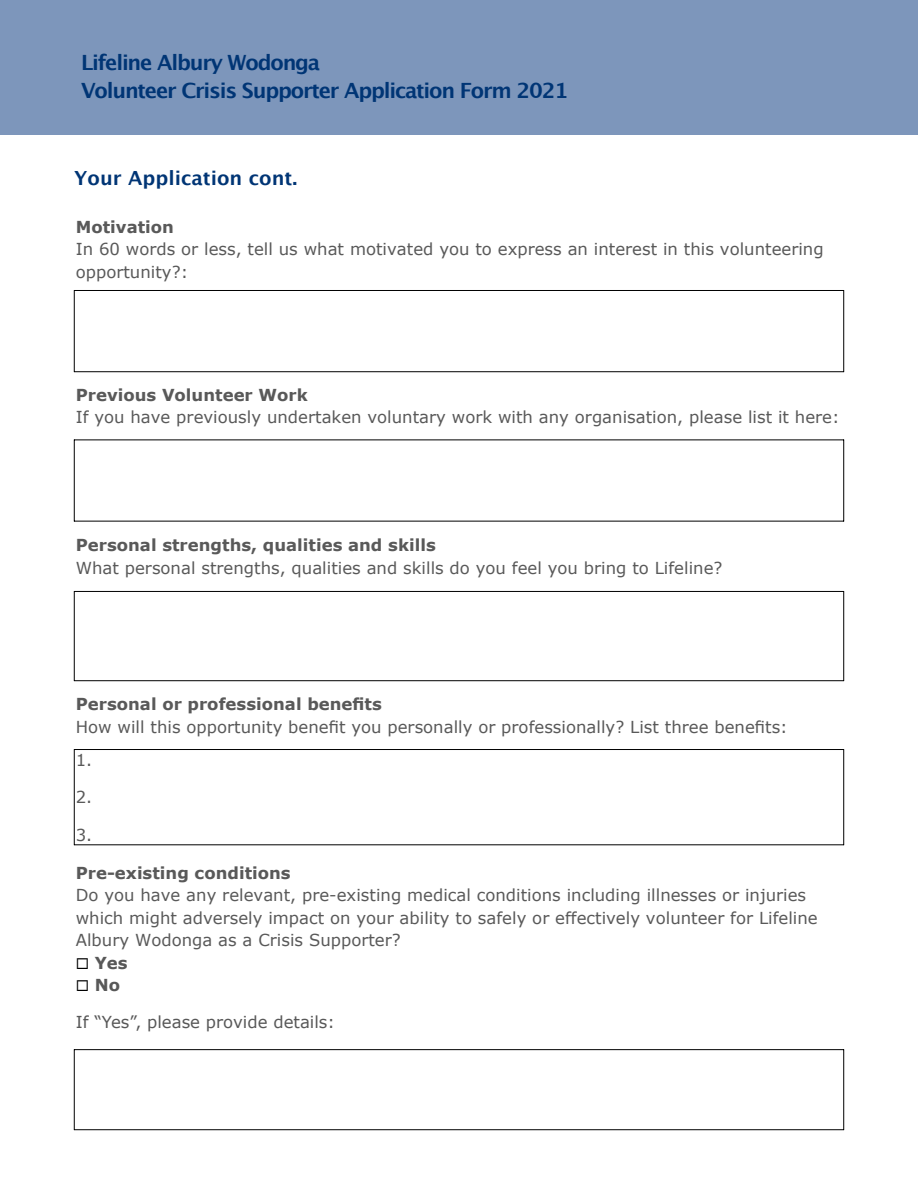
<style>
.page{position:relative;width:918px;height:1188px;background:#fff}
.page>*{position:absolute;margin:0;border:0;box-sizing:border-box;transform-origin:0 0}
.t1{font:700 21px/28.5px "Lucida Grande";letter-spacing:-.055em;color:#003575}
.t2{font:700 19.5px "Lucida Grande";color:#003575}
.t3{font:16.5px/22.5px "Verdana";color:#595959}
.t4{font:700 16.5px "Verdana";color:#595959}
.t5{font:16.5px "Verdana";color:#585858}
.t6{font:700 16.5px "Verdana";color:#585858}
.s1{color:#585858}
.s2{color:#000}
</style>
<div class="page">
<div style="left:0;top:0;width:918px;height:135px;background:#7d96bb"></div>
<hr style="left:74px;top:290px;width:1px;height:82px;background:#000">
<hr style="left:843px;top:290px;width:1px;height:82px;background:#000">
<hr style="left:74px;top:440px;width:1px;height:82px;background:#000">
<hr style="left:843px;top:440px;width:1px;height:82px;background:#000">
<hr style="left:74px;top:591px;width:1px;height:90px;background:#000">
<hr style="left:843px;top:591px;width:1px;height:90px;background:#000">
<hr style="left:74px;top:749px;width:1px;height:96px;background:#000">
<hr style="left:843px;top:749px;width:1px;height:96px;background:#000">
<hr style="left:74px;top:1049px;width:1px;height:81px;background:#000">
<hr style="left:843px;top:1049px;width:1px;height:81px;background:#000">
<hr style="left:74px;top:290px;width:770px;height:1px;background:#000">
<hr style="left:74px;top:371px;width:770px;height:1px;background:#000">
<hr style="left:74px;top:440px;width:770px;height:1px;background:#000">
<hr style="left:74px;top:521px;width:770px;height:1px;background:#000">
<hr style="left:74px;top:591px;width:770px;height:1px;background:#000">
<hr style="left:74px;top:680px;width:770px;height:1px;background:#000">
<hr style="left:74px;top:749px;width:770px;height:1px;background:#000">
<hr style="left:74px;top:844px;width:770px;height:1px;background:#000">
<hr style="left:74px;top:1049px;width:770px;height:1px;background:#000">
<hr style="left:74px;top:1129px;width:770px;height:1px;background:#000">
<p class="t1" style="left:81px;top:49px;width:489px">Lifeline Albury Wodonga<br>Volunteer Crisis Supporter Application Form 2021</p>
<p class="t2" style="left:74px;top:170px;width:224px">Your Application cont.</p>
<p class="t4" style="left:76px;top:220px;width:100px">Motivation</p>
<p class="t3" style="left:76px;top:239px;width:749px">In 60 words or less, tell us what motivated you to express an interest in this volunteering opportunity?<span class="s1">:</span></p>
<p class="t4" style="left:76px;top:388px;width:234px">Previous Volunteer Work</p>
<p class="t3" style="left:76px;top:407px;width:765px">If you have previously undertaken voluntary work with any organisation, please list it here:</p>
<p class="t4" style="left:76px;top:539px;width:362px">Personal strengths, qualities and skills</p>
<p class="t3" style="left:76px;top:558px;width:648px">What personal strengths, qualities and skills do you feel you bring to Lifeline?</p>
<p class="t4" style="left:76px;top:698px;width:308px">Personal or professional benefits</p>
<p class="t3" style="left:76px;top:711px;width:714px;line-height:33.6px">How will this opportunity benefit you personally or professionally? List three benefits:<br>1.</p>
<p class="t3" style="left:76px;top:788px;width:18px">2.</p>
<p class="t3" style="left:76px;top:825px;width:18px">3.</p>
<p class="t4" style="left:76px;top:866px;width:216px">Pre-existing conditions</p>
<p class="t3" style="left:76px;top:885px;width:744px">Do you have any relevant, pre-existing medical conditions including illnesses or injuries which might adversely impact on your ability to safely or effectively volunteer for Lifeline<br>Albury Wodonga as a Crisis Supporter?</p>
<p class="t6" style="left:76px;top:956px;width:53px"><span class="s2">◻</span> Yes</p>
<p class="t6" style="left:76px;top:978px;width:46px"><span class="s2">◻</span> No</p>
<p class="t5" style="left:76px;top:1016px;width:261px">If “Yes”, please provide details:</p>
</div>
